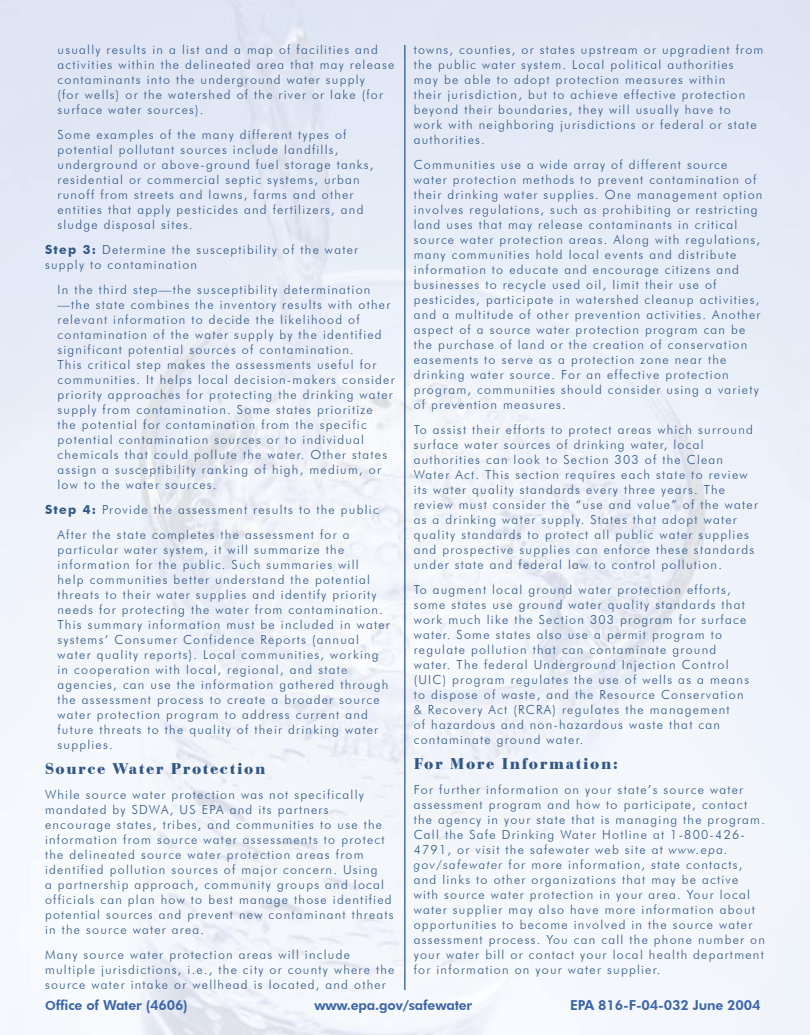
<style>
.page{position:relative;width:810px;height:1035px;background:#fff}
.page>*{position:absolute;margin:0;border:0;box-sizing:border-box;transform-origin:0 0}
.t1{font:700 16.25px "Euro Bod T";letter-spacing:.1em;color:#315786}
.t2{font:800 13.75px "Futura BT";letter-spacing:-.01em;color:#3a64a7}
.t3{font:300 12.5px/15px "Futura BT";letter-spacing:.1em;color:#315786}
.s1{font-weight:700}
.s2{font-style:italic}
.s3{font-size:12.5px}
</style>
<div class="page">
<hr style="left:404px;top:45px;width:1px;height:945px;background:#315786">
<p class="t3" style="left:58px;top:42px;width:338px">usually results in a list and a map of facilities and activities within the delineated area that may release contaminants into the underground water supply<br>(for wells) or the watershed of the river or lake (for surface water sources).</p>
<p class="t3" style="left:58px;top:127px;width:318px">Some examples of the many different types of potential pollutant sources include landfills, underground or above-ground fuel storage tanks, residential or commercial septic systems, urban runoff from streets and lawns, farms and other entities that apply pesticides and fertilizers, and sludge disposal sites.</p>
<p class="t3" style="left:45px;top:242px;width:315px"><span class="s1">Step 3:</span> Determine the susceptibility of the water supply to contamination</p>
<p class="t3" style="left:58px;top:282px;width:339px">In the third step—the susceptibility determination —the state combines the inventory results with other relevant information to decide the likelihood of contamination of the water supply by the identified significant potential sources of contamination.<br>This critical step makes the assessments useful for communities. It helps local decision-makers consider priority approaches for protecting the drinking water supply from contamination. Some states prioritize<br>the potential for contamination from the specific potential contamination sources or to individual chemicals that could pollute the water. Other states assign a susceptibility ranking of high, medium, or low to the water sources.</p>
<p class="t3" style="left:45px;top:502px;width:335px"><span class="s1">Step 4:</span> Provide the assessment results to the public</p>
<p class="t3" style="left:58px;top:527px;width:334px">After the state completes the assessment for a particular water system, it will summarize the information for the public. Such summaries will<br>help communities better understand the potential threats to their water supplies and identify priority needs for protecting the water from contamination.<br>This summary information must be included in water systems’ Consumer Confidence Reports (annual water quality reports). Local communities, working in cooperation with local, regional, and state agencies, can use the information gathered through the assessment process to create a broader source water protection program to address current and future threats to the quality of their drinking water supplies.</p>
<p class="t1" style="left:45px;top:759px;width:222px">Source Water Protection</p>
<p class="t3" style="left:45px;top:787px;width:350px">While source water protection was not specifically mandated by SDWA, US EPA and its partners encourage states, tribes, and communities to use the information from source water assessments to protect the delineated source water protection areas from identified pollution sources of major concern. Using<br>a partnership approach, community groups and local officials can plan how to best manage those identified potential sources and prevent new contaminant threats in the source water area.</p>
<p class="t3" style="left:45px;top:947px;width:351px">Many source water protection areas will include multiple jurisdictions, i.e., the city or county where the source water intake or wellhead is located, and other</p>
<p class="t3" style="left:414px;top:42px;width:351px">towns, counties, or states upstream or upgradient from the public water system. Local political authorities<br>may be able to adopt protection measures within<br>their jurisdiction, but to achieve effective protection beyond their boundaries, they will usually have to<br>work with neighboring jurisdictions or federal or state authorities.</p>
<p class="t3" style="left:414px;top:157px;width:350px">Communities use a wide array of different source water protection methods to prevent contamination of their drinking water supplies. One management option involves regulations, such as prohibiting or restricting land uses that may release contaminants in critical source water protection areas. Along with regulations, many communities hold local events and distribute information to educate and encourage citizens and businesses to recycle used oil, limit their use of pesticides, participate in watershed cleanup activities, and a multitude of other prevention activities. Another aspect of a source water protection program can be the purchase of land or the creation of conservation easements to serve as a protection zone near the drinking water source. For an effective protection program, communities should consider using a variety of prevention measures.</p>
<p class="t3" style="left:414px;top:422px;width:346px">To assist their efforts to protect areas which surround surface water sources of drinking water, local authorities can look to Section 303 of the Clean Water Act. This section requires each state to review its water quality standards every three years. The review must consider the “use and value” of the water as a drinking water supply. States that adopt water quality standards to protect all public water supplies and prospective supplies can enforce these standards under state and federal law to control pollution.</p>
<p class="t3" style="left:414px;top:582px;width:337px">To augment local ground water protection efforts, some states use ground water quality standards that work much like the Section 303 program for surface water. Some states also use a permit program to regulate pollution that can contaminate ground water. The federal Underground Injection Control (UIC) program regulates the use of wells as a means to dispose of waste, and the Resource Conservation &amp; Recovery Act (RCRA) regulates the management<br>of hazardous and non-hazardous waste that can contaminate ground water.</p>
<p class="t1" style="left:414px;top:754px;width:206px">For More Information:</p>
<p class="t3" style="left:414px;top:782px;width:353px">For further information on your state’s source water assessment program and how to participate, contact the agency in your state that is managing the program.<br>Call the Safe Drinking Water Hotline at 1-800-426- 4791, or visit the safewater web site at <span class="s2">www.epa. gov/safewater</span> for more information, state contacts, and links to other organizations that may be active with source water protection in your area. Your local water supplier may also have more information about opportunities to become involved in the source water assessment process. You can call the phone number on your water bill or contact your local health department for information on your water supplier.</p>
<p class="t2" style="left:45px;top:997px;width:144px"><span class="s3">O</span>ffice of Water (4606)</p>
<p class="t2" style="left:314px;top:997px;width:159px">www.epa.gov/safewater</p>
<p class="t2" style="left:570px;top:997px;width:192px">EPA 816-F-04-032 June 2004</p>
</div>
